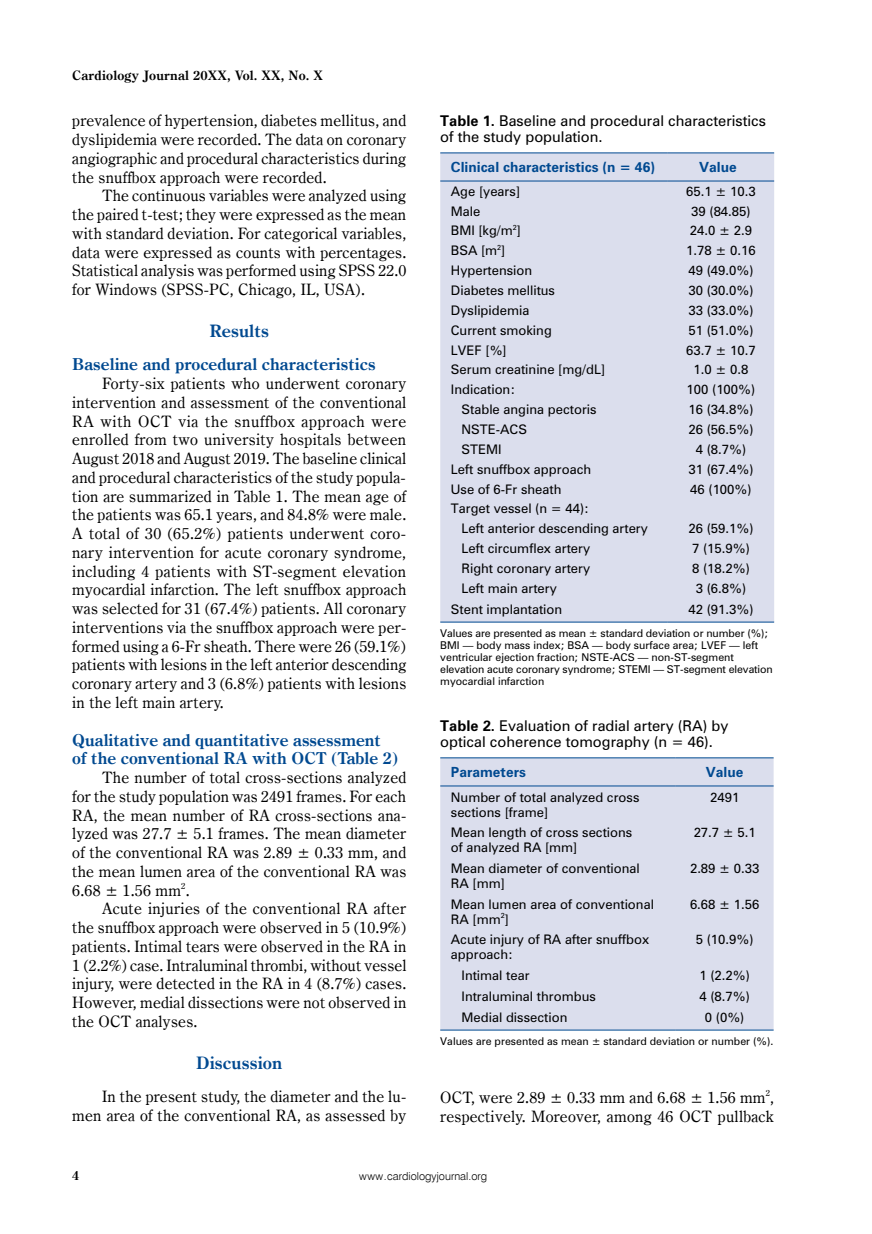
<style>
.page{position:relative;width:872px;height:1234px;background:#fff}
.page>*{position:absolute;margin:0;border:0;box-sizing:border-box;transform-origin:0 0}
.t1{font:700 17.25px "Century Oldst EU";color:#004990}
.t2{font:700 16.5px/18.8px "Century Oldst EU";color:#004990}
.t3{font:15.75px/18.8px "Century Oldst EU";letter-spacing:.015em;color:#000;text-align:justify}
.t4{font:13.5px/16.5px "Zurich PL";color:#000}
.t5{font:700 13.05px "Century Oldst EU";letter-spacing:.015em;color:#000}
.t6{font:700 12.75px "Zurich PL";color:#004990}
.t7{font:700 12.75px "Century Oldst EU";color:#000}
.t8{font:12px/15px "Zurich PL";color:#000}
.t9{font:10.95px "Swis 721 Lt EU";color:#000}
.t10{font:9.75px/11.9px "Zurich PL";color:#000}
.s1{font-weight:700}
</style>
<div class="page">
<div style="left:440px;top:153px;width:334px;height:468px;background:#dbdeed"></div>
<hr style="left:440px;top:152px;width:228px;height:1px;background:#004990">
<hr style="left:668px;top:152px;width:106px;height:1px;background:#004990">
<hr style="left:440px;top:181px;width:228px;height:1px;background:#004990">
<hr style="left:668px;top:181px;width:106px;height:1px;background:#004990">
<hr style="left:440px;top:621px;width:228px;height:1px;background:#004990">
<hr style="left:668px;top:621px;width:106px;height:1px;background:#004990">
<div style="left:440px;top:758px;width:333px;height:271px;background:#dbdeed"></div>
<hr style="left:440px;top:1029px;width:236px;height:1px;background:#004990">
<hr style="left:676px;top:1029px;width:97px;height:1px;background:#004990">
<hr style="left:440px;top:757px;width:236px;height:1px;background:#004990">
<hr style="left:676px;top:757px;width:97px;height:1px;background:#004990">
<hr style="left:440px;top:785px;width:236px;height:1px;background:#004990">
<hr style="left:676px;top:785px;width:97px;height:1px;background:#004990">
<p class="t5" style="left:72px;top:67px;width:252px">Cardiology Journal 20XX, Vol. XX, No. X</p>
<p class="t3" style="left:72px;top:112px;width:335px">prevalence of hypertension, diabetes mellitus, and dyslipidemia were recorded. The data on coronary angiographic and procedural characteristics during the snuffbox approach were recorded.</p>
<p class="t3" style="left:72px;top:187px;width:336px;text-indent:30px">The continuous variables were analyzed using the paired t-test; they were expressed as the mean with standard deviation. For categorical variables, data were expressed as counts with percentages.<br>Statistical analysis was performed using SPSS 22.0 for Windows (SPSS-PC, Chicago, IL, USA).</p>
<p class="t1" style="left:209px;top:320px;width:61px">Results</p>
<p class="t2" style="left:72px;top:355px;width:305px">Baseline and procedural characteristics</p>
<p class="t3" style="left:72px;top:374px;width:336px;text-indent:30px">Forty-six patients who underwent coronary intervention and assessment of the conventional RA with OCT via the snuffbox approach were enrolled from two university hospitals between August 2018 and August 2019. The baseline clinical and procedural characteristics of the study popula&shy;tion are summarized in Table 1. The mean age of the patients was 65.1 years, and 84.8% were male.<br>A total of 30 (65.2%) patients underwent coro&shy;nary intervention for acute coronary syndrome, including 4 patients with ST-segment elevation myocardial infarction. The left snuffbox approach was selected for 31 (67.4%) patients. All coronary interventions via the snuffbox approach were per&shy;formed using a 6-Fr sheath. There were 26 (59.1%) patients with lesions in the left anterior descending coronary artery and 3 (6.8%) patients with lesions in the left main artery.</p>
<p class="t2" style="left:72px;top:730px;width:327px">Qualitative and quantitative assessment of the conventional RA with OCT (Table 2)</p>
<p class="t3" style="left:72px;top:768px;width:335px;text-indent:30px">The number of total cross-sections analyzed for the study population was 2491 frames. For each RA, the mean number of RA cross-sections ana&shy;lyzed was 27.7 ± 5.1 frames. The mean diameter of the conventional RA was 2.89 ± 0.33 mm, and the mean lumen area of the conventional RA was 6.68 ± 1.56 mm<sup>2</sup>.</p>
<p class="t3" style="left:72px;top:899px;width:336px;text-indent:30px">Acute injuries of the conventional RA after the snuffbox approach were observed in 5 (10.9%) patients. Intimal tears were observed in the RA in 1 (2.2%) case. Intraluminal thrombi, without vessel injury, were detected in the RA in 4 (8.7%) cases.<br>However, medial dissections were not observed in the OCT analyses.</p>
<p class="t1" style="left:196px;top:1051px;width:87px">Discussion</p>
<p class="t3" style="left:72px;top:1087px;width:336px;text-align:right">In the present study, the diameter and the lu&shy;men area of the conventional RA, as assessed by</p>
<p class="t3" style="left:440px;top:1087px;width:335px">OCT, were 2.89 ± 0.33 mm and 6.68 ± 1.56 mm<sup>2</sup>, respectively. Moreover, among 46 OCT pullback</p>
<p class="t4" style="left:440px;top:112px;width:327px"><span class="s1">Table 1.</span> Baseline and procedural characteristics of the study population.</p>
<p class="t6" style="left:451px;top:158px;width:206px">Clinical characteristics (n = 46)</p>
<p class="t6" style="left:699px;top:158px;width:39px">Value</p>
<p class="t8" style="left:451px;top:183px;width:71px">Age [years]</p>
<p class="t8" style="left:686px;top:183px;width:71px">65.1 ± 10.3</p>
<p class="t8" style="left:451px;top:203px;width:31px">Male</p>
<p class="t8" style="left:691px;top:203px;width:61px">39 (84.85)</p>
<p class="t8" style="left:451px;top:223px;width:72px">BMI [kg/m<sup>2</sup>]</p>
<p class="t8" style="left:690px;top:223px;width:64px">24.0 ± 2.9</p>
<p class="t8" style="left:451px;top:243px;width:56px">BSA [m<sup>2</sup>]</p>
<p class="t8" style="left:686px;top:243px;width:71px">1.78 ± 0.16</p>
<p class="t8" style="left:451px;top:263px;width:83px">Hypertension</p>
<p class="t8" style="left:688px;top:263px;width:67px">49 (49.0%)</p>
<p class="t8" style="left:451px;top:283px;width:106px">Diabetes mellitus</p>
<p class="t8" style="left:688px;top:283px;width:67px">30 (30.0%)</p>
<p class="t8" style="left:451px;top:302px;width:80px">Dyslipidemia</p>
<p class="t8" style="left:688px;top:302px;width:67px">33 (33.0%)</p>
<p class="t8" style="left:451px;top:322px;width:102px">Current smoking</p>
<p class="t8" style="left:688px;top:322px;width:67px">51 (51.0%)</p>
<p class="t8" style="left:451px;top:342px;width:57px">LVEF [%]</p>
<p class="t8" style="left:686px;top:342px;width:71px">63.7 ± 10.7</p>
<p class="t8" style="left:451px;top:362px;width:156px">Serum creatinine [mg/dL]</p>
<p class="t8" style="left:693px;top:362px;width:56px">1.0 ± 0.8</p>
<p class="t8" style="left:451px;top:382px;width:66px">Indication:</p>
<p class="t8" style="left:686px;top:382px;width:70px">100 (100%)</p>
<p class="t8" style="left:461px;top:402px;width:137px">Stable angina pectoris</p>
<p class="t8" style="left:688px;top:402px;width:67px">16 (34.8%)</p>
<p class="t8" style="left:461px;top:421px;width:67px">NSTE-ACS</p>
<p class="t8" style="left:688px;top:421px;width:67px">26 (56.5%)</p>
<p class="t8" style="left:461px;top:441px;width:42px">STEMI</p>
<p class="t8" style="left:695px;top:441px;width:52px">4 (8.7%)</p>
<p class="t8" style="left:451px;top:461px;width:142px">Left snuffbox approach</p>
<p class="t8" style="left:688px;top:461px;width:67px">31 (67.4%)</p>
<p class="t8" style="left:451px;top:481px;width:112px">Use of 6-Fr sheath</p>
<p class="t8" style="left:690px;top:481px;width:63px">46 (100%)</p>
<p class="t8" style="left:461px;top:498px;width:188px;line-height:19.8px;text-indent:-11px">Target vessel (n = 44):<br>Left anterior descending artery</p>
<p class="t8" style="left:688px;top:521px;width:67px">26 (59.1%)</p>
<p class="t8" style="left:461px;top:540px;width:130px">Left circumflex artery</p>
<p class="t8" style="left:692px;top:540px;width:59px">7 (15.9%)</p>
<p class="t8" style="left:461px;top:560px;width:130px">Right coronary artery</p>
<p class="t8" style="left:692px;top:560px;width:59px">8 (18.2%)</p>
<p class="t8" style="left:461px;top:580px;width:97px">Left main artery</p>
<p class="t8" style="left:695px;top:580px;width:52px">3 (6.8%)</p>
<p class="t8" style="left:451px;top:601px;width:113px">Stent implantation</p>
<p class="t8" style="left:688px;top:601px;width:67px">42 (91.3%)</p>
<p class="t10" style="left:440px;top:627px;width:334px">Values are presented as mean ± standard deviation or number (%); BMI — body mass index; BSA — body surface area; LVEF — left ventricular ejection fraction; NSTE-ACS — non-ST-segment elevation acute coronary syndrome; STEMI — ST-segment elevation myocardial infarction</p>
<p class="t4" style="left:440px;top:717px;width:290px"><span class="s1">Table 2.</span> Evaluation of radial artery (RA) by optical coherence tomography (n = 46).</p>
<p class="t6" style="left:451px;top:763px;width:77px">Parameters</p>
<p class="t6" style="left:706px;top:763px;width:39px">Value</p>
<p class="t8" style="left:451px;top:789px;width:190px">Number of total analyzed cross sections [frame]</p>
<p class="t8" style="left:710px;top:789px;width:31px">2491</p>
<p class="t8" style="left:451px;top:824px;width:183px">Mean length of cross sections of analyzed RA [mm]</p>
<p class="t8" style="left:693px;top:824px;width:64px">27.7 ± 5.1</p>
<p class="t8" style="left:451px;top:860px;width:190px">Mean diameter of conventional<br>RA [mm]</p>
<p class="t8" style="left:690px;top:860px;width:71px">2.89 ± 0.33</p>
<p class="t8" style="left:451px;top:896px;width:205px">Mean lumen area of conventional<br>RA [mm<sup>2</sup>]</p>
<p class="t8" style="left:690px;top:896px;width:71px">6.68 ± 1.56</p>
<p class="t8" style="left:451px;top:931px;width:200px">Acute injury of RA after snuffbox approach:</p>
<p class="t8" style="left:696px;top:931px;width:59px">5 (10.9%)</p>
<p class="t8" style="left:461px;top:967px;width:70px">Intimal tear</p>
<p class="t8" style="left:699px;top:967px;width:52px">1 (2.2%)</p>
<p class="t8" style="left:461px;top:988px;width:136px">Intraluminal thrombus</p>
<p class="t8" style="left:699px;top:988px;width:52px">4 (8.7%)</p>
<p class="t8" style="left:461px;top:1009px;width:107px">Medial dissection</p>
<p class="t8" style="left:705px;top:1009px;width:41px">0 (0%)</p>
<p class="t10" style="left:440px;top:1034px;width:335px">Values are presented as mean ± standard deviation or number (%).</p>
<p class="t7" style="left:72px;top:1167px;width:9px">4</p>
<p class="t9" style="left:359px;top:1169px;width:129px">www.cardiologyjournal.org</p>
</div>
